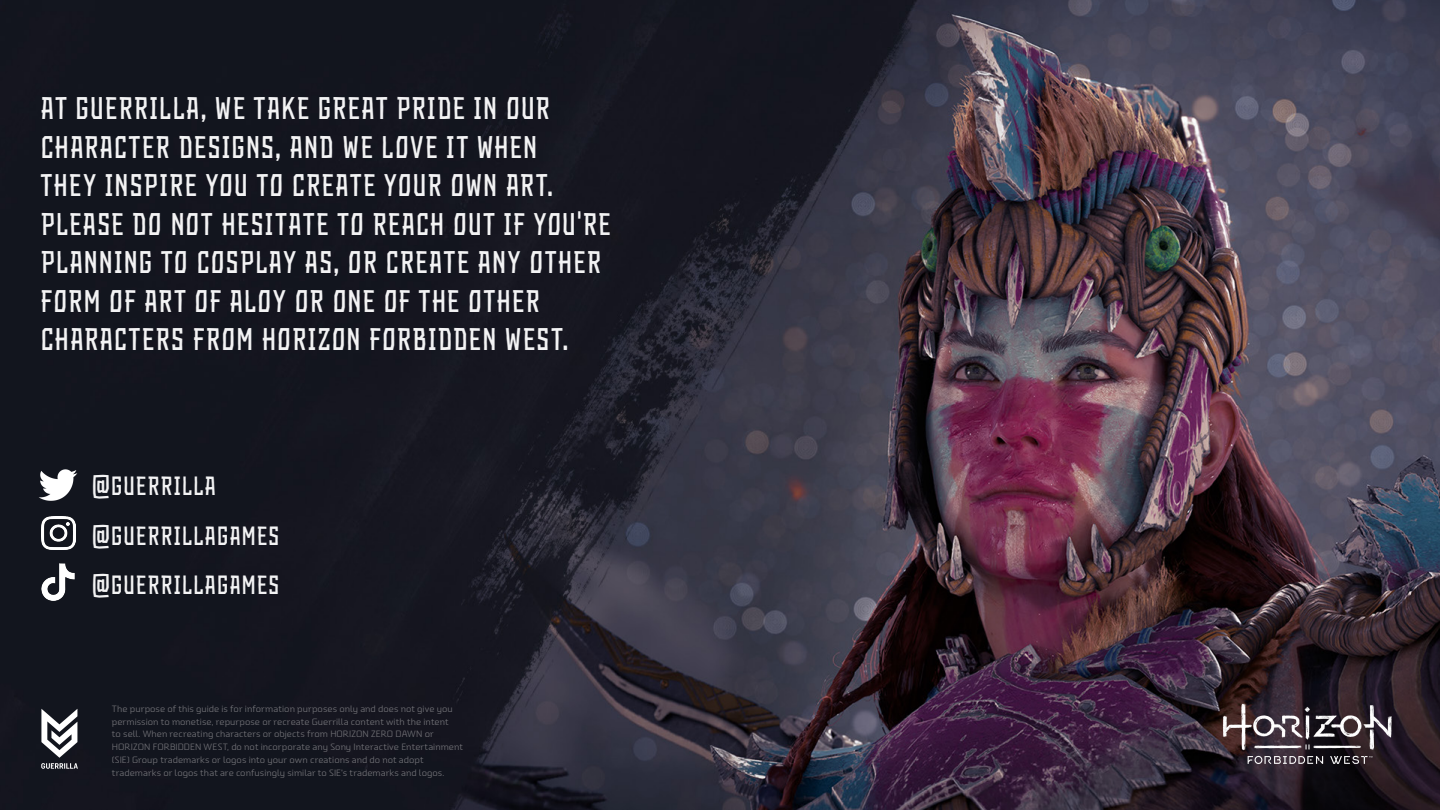
<style>
.page{position:relative;width:1440px;height:810px;background:#fff}
.page>*{position:absolute;margin:0;border:0;box-sizing:border-box;transform-origin:0 0}
.t1{font:condensed 29.62px "Hunter";letter-spacing:.025em;color:#f3f3f4}
.t2{font:condensed 24.97px "Hunter";letter-spacing:.025em;color:#f3f3f4}
.t3{font:9px "Oita Ext Boo";letter-spacing:.01em;color:#727277}
</style>
<div class="page">
<img style="left:0;top:0;width:1440px;height:810px">
<img style="left:1216px;top:698px;width:182px;height:73px">
<img style="left:41px;top:516px;width:34px;height:34px">
<img style="left:28px;top:454px;width:60px;height:61px">
<img style="left:38px;top:562px;width:40px;height:40px">
<svg style="left:41px;top:709px;width:37px;height:60px"></svg>
<p class="t1" style="left:40px;top:90px;width:511px">AT GUERRILLA, WE TAKE GREAT PRIDE IN OUR</p>
<p class="t1" style="left:40px;top:128px;width:468px">CHARACTER DESIGNS, AND WE LOVE IT WHEN</p>
<p class="t1" style="left:40px;top:167px;width:15px">THEY</p>
<p class="t1" style="left:105px;top:167px;width:450px">INSPIRE YOU TO CREATE YOUR OWN ART.</p>
<p class="t1" style="left:40px;top:205px;width:569px">PLEASE DO NOT HESITATE TO REACH OUT IF YOU'RE</p>
<p class="t1" style="left:40px;top:244px;width:563px">PLANNING TO COSPLAY AS, OR CREATE ANY OTHER</p>
<p class="t1" style="left:40px;top:282px;width:501px">FORM OF ART OF ALOY OR ONE OF THE OTHER</p>
<p class="t1" style="left:40px;top:321px;width:413px">CHARACTERS FROM HORIZON FORBIDDEN</p>
<p class="t1" style="left:505px;top:321px;width:16px">WEST</p>
<p class="t1" style="left:562px;top:321px;width:8px">.</p>
<p class="t2" style="left:92px;top:470px;width:126px">@GUERRILLA</p>
<p class="t2" style="left:92px;top:520px;width:177px">@GUERRILLAGAMES</p>
<p class="t2" style="left:92px;top:569px;width:177px">@GUERRILLAGAMES</p>
<p class="t3" style="left:112px;top:703px;width:342px">The purpose of this guide is for information purposes only and does not give you</p>
<p class="t3" style="left:112px;top:715px;width:338px">permission to monetise, repurpose or recreate Guerrilla content with the intent</p>
<p class="t3" style="left:112px;top:728px;width:323px">to sell. When recreating characters or objects from HORIZON ZERO DAWN or</p>
<p class="t3" style="left:112px;top:741px;width:353px">HORIZON FORBIDDEN WEST, do not incorporate any Sony Interactive Entertainment</p>
<p class="t3" style="left:112px;top:754px;width:313px">(SIE) Group trademarks or logos into your own creations and do not adopt</p>
<p class="t3" style="left:112px;top:766px;width:334px">trademarks or logos that are confusingly similar to SIE's trademarks and logos.</p>
</div>
